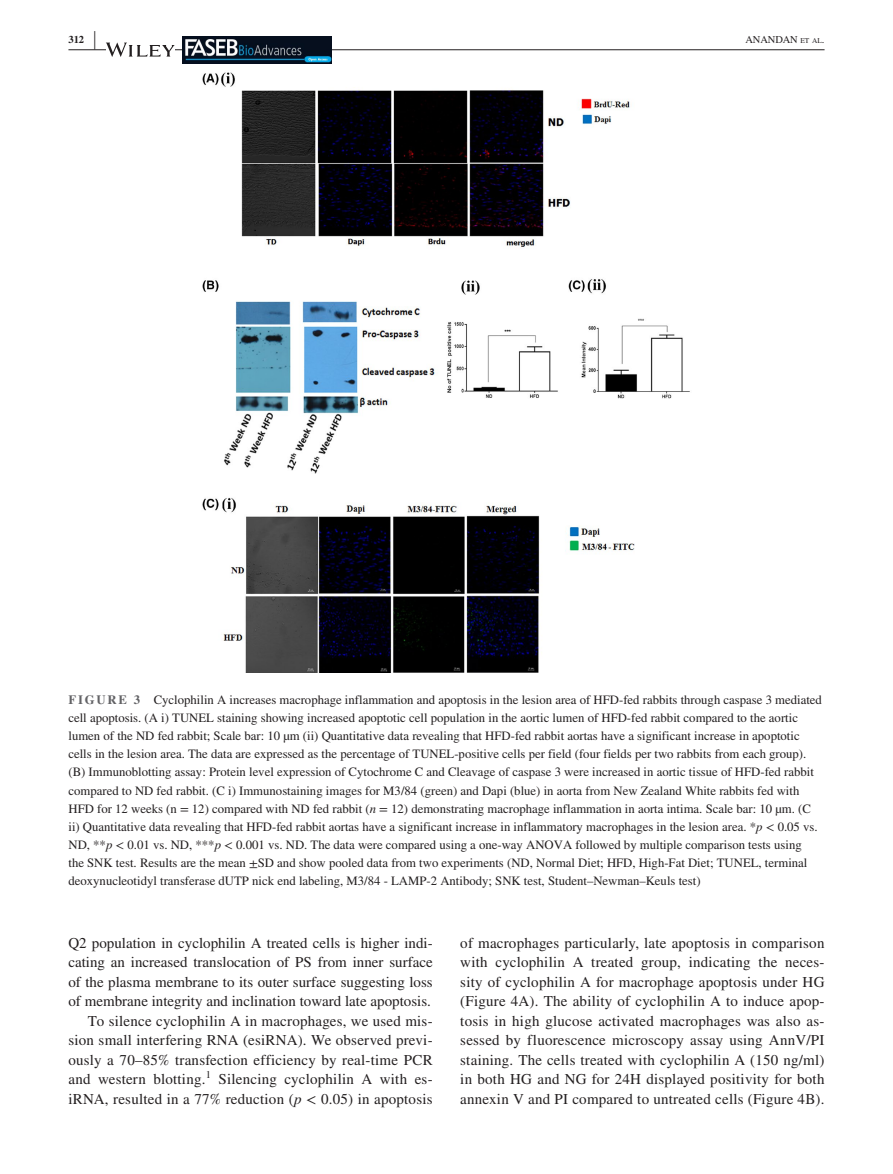
<style>
.page{position:relative;width:893px;height:1174px;background:#fff}
.page>*{position:absolute;margin:0;border:0;box-sizing:border-box;transform-origin:0 0}
.t1{font:700 25.95px "STIX";color:#231f20;scale:.36 1}
.t2{font:15px/19.5px "STIX";letter-spacing:.01em;color:#231f20;text-align:right}
.t3{font:12.75px/18px "STIX";color:#231f20}
.t4{font:10.5px "STIX";color:#231f20}
.t5{font:700 10.5px "STIX";color:#231f20}
.t6{font:10.5px "STIX";color:#231f20}
.s1{font-size:7.35px}
.s2{font-weight:700;color:#636366}
.s3{font-style:italic}
.s4{color:#fff}
</style>
<div class="page">
<hr style="left:68px;top:49px;width:756px;height:1px;background:#231f20">
<svg style="left:106px;top:43px;width:69px;height:14px"></svg>
<img style="left:182px;top:36px;width:149px;height:27px">
<img style="left:202px;top:72px;width:488px;height:600px">
<p class="t5" style="left:68px;top:33px;width:17px">312</p>
<h1 class="t1" style="left:94px;top:25px;width:7px">|</h1>
<p class="t4" style="left:745px;top:32px;width:81px">ANANDAN <span class="s1">et al</span>.</p>
<p class="t3" style="left:68px;top:692px;width:755px"><span class="s2">FIGURE 3</span> Cyclophilin A increases macrophage inflammation and apoptosis in the lesion area of HFD-fed rabbits through caspase 3 mediated cell apoptosis. (A i) TUNEL staining showing increased apoptotic cell population in the aortic lumen of HFD-fed rabbit compared to the aortic lumen of the ND fed rabbit; Scale bar: 10 µm (ii) Quantitative data revealing that HFD-fed rabbit aortas have a significant increase in apoptotic cells in the lesion area. The data are expressed as the percentage of TUNEL-positive cells per field (four fields per two rabbits from each group). (B) Immunoblotting assay: Protein level expression of Cytochrome C and Cleavage of caspase 3 were increased in aortic tissue of HFD-fed rabbit compared to ND fed rabbit. (C i) Immunostaining images for M3/84 (green) and Dapi (blue) in aorta from New Zealand White rabbits fed with HFD for 12 weeks (n = 12) compared with ND fed rabbit (<span class="s3">n</span> = 12) demonstrating macrophage inflammation in aorta intima. Scale bar: 10 µm. (C ii) Quantitative data revealing that HFD-fed rabbit aortas have a significant increase in inflammatory macrophages in the lesion area. *<span class="s3">p</span> &lt; 0.05 vs.<br>ND, **<span class="s3">p</span> &lt; 0.01 vs. ND, ***<span class="s3">p</span> &lt; 0.001 vs. ND. The data were compared using a one-way ANOVA followed by multiple comparison tests using<br>the SNK test. Results are the mean ±SD and show pooled data from two experiments (ND, Normal Diet; HFD, High-Fat Diet; TUNEL, terminal deoxynucleotidyl transferase dUTP nick end labeling, M3/84 - LAMP-2 Antibody; SNK test, Student–Newman–Keuls test) <span class="s4">[Colour figure can be</span></p>
<p class="t2" style="left:68px;top:934px;width:366px">Q2 population in cyclophilin A treated cells is higher indi-</p>
<p class="t2" style="left:68px;top:953px;width:366px">cating an increased translocation of PS from inner surface</p>
<p class="t2" style="left:68px;top:973px;width:366px">of the plasma membrane to its outer surface suggesting loss</p>
<p class="t2" style="left:68px;top:992px;width:364px">of membrane integrity and inclination toward late apoptosis.</p>
<p class="t2" style="left:88px;top:1012px;width:346px">To silence cyclophilin A in macrophages, we used mis-</p>
<p class="t2" style="left:68px;top:1031px;width:366px">sion small interfering RNA (esiRNA). We observed previ-</p>
<p class="t2" style="left:68px;top:1051px;width:366px">ously a 70–85% transfection efficiency by real-time PCR</p>
<p class="t2" style="left:68px;top:1070px;width:139px">and western blotting.</p>
<p class="t6" style="left:206px;top:1067px;width:7px">1</p>
<p class="t2" style="left:68px;top:1070px;width:366px">Silencing cyclophilin A with es-<br>iRNA, resulted in a 77% reduction (<span class="s3">p</span> &lt; 0.05) in apoptosis</p>
<p class="t2" style="left:460px;top:934px;width:366px;text-align:justify">of macrophages particularly, late apoptosis in comparison with cyclophilin A treated group, indicating the neces&shy;sity of cyclophilin A for macrophage apoptosis under HG (Figure 4A). The ability of cyclophilin A to induce apop&shy;tosis in high glucose activated macrophages was also as&shy;sessed by fluorescence microscopy assay using AnnV/PI staining. The cells treated with cyclophilin A (150 ng/ml) in both HG and NG for 24H displayed positivity for both annexin V and PI compared to untreated cells (Figure 4B).</p>
</div>
